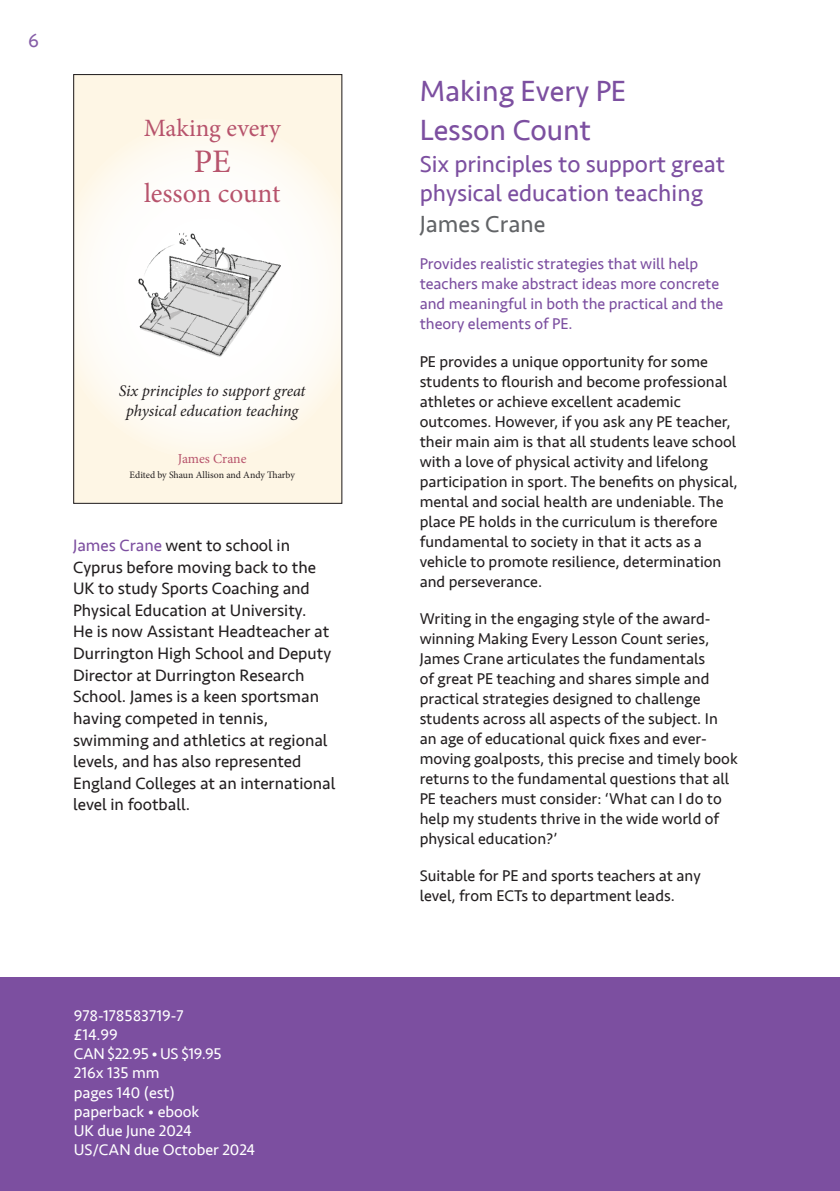
<style>
.page{position:relative;width:840px;height:1191px;background:#fff}
.page>*{position:absolute;margin:0;border:0;box-sizing:border-box;transform-origin:0 0}
.t1{font:32.8px "Minion Pro";color:#b7536c}
.BL_Author{font:30px "Seravek";color:#7c4fa0}
.t2{font:27.4px "Minion Pro";color:#b7536c}
.t3{font:25px "Minion Pro";color:#b7536c}
.BL_Author-2{font:24px/28.8px "Seravek";color:#7c4fa0}
.BL_Author-3{font:24px "Seravek";color:#626467}
.t4{font:20px "Seravek";color:#855da7}
.BL_body_sans{font:17px/21.6px "Seravek";color:#231f20}
.t5{font:italic 16.2px/19.4px "Minion Pro";letter-spacing:-.01em;color:#231f20;text-align:center}
.BL_body_sans-2{font:16px/20px "Seravek";color:#231f20}
.BL_body_sans-3{font:16px/20px "Seravek";color:#7c4fa0}
.BL_Spec{font:16px "Seravek";color:#fff}
.BL_Spec-2{font:16px "Seravek";letter-spacing:-.03em;color:#fff}
.t6{font:13.8px "Minion Pro";letter-spacing:-.005em;color:#b7536c}
.t7{font:9.8px "Minion Pro";letter-spacing:-.005em;color:#231f20}
.s1{color:#7d4fa0}
</style>
<div class="page">
<div style="left:0;top:977px;width:839px;height:214px;background:#7c4fa0"></div>
<div style="left:74px;top:75px;width:267px;height:428px;background:#fef6e5"></div>
<svg style="left:75px;top:136px;width:265px;height:307px"></svg>
<img style="left:113px;top:195px;width:189px;height:189px">
<div style="left:73px;top:74px;width:269px;height:430px;border:1px solid #231f20"></div>
<p class="t4" style="left:28px;top:25px;width:12px">6</p>
<p class="t3" style="left:144px;top:111px;width:138px">Making every</p>
<p class="t1" style="left:193px;top:140px;width:39px">PE</p>
<p class="t2" style="left:144px;top:174px;width:138px">lesson count</p>
<p class="t5" style="left:119px;top:381px;width:188px">Six principles to support great physical education teaching</p>
<p class="t6" style="left:178px;top:449px;width:70px">James Crane</p>
<p class="t7" style="left:129px;top:468px;width:167px">Edited by Shaun Allison and Andy Tharby</p>
<p class="BL_body_sans" style="left:73px;top:534px;width:263px"><span class="s1">James Crane</span> went to school in<br>Cyprus before moving back to the<br>UK to study Sports Coaching and<br>Physical Education at University.<br>He is now Assistant Headteacher at<br>Durrington High School and Deputy<br>Director at Durrington Research<br>School. James is a keen sportsman having competed in tennis, swimming and athletics at regional levels, and has also represented<br>England Colleges at an international level in football.</p>
<p class="BL_Spec" style="left:74px;top:1003px;width:111px">978-178583719-7</p>
<p class="BL_Spec" style="left:74px;top:1022px;width:46px">£14.99</p>
<p class="BL_Spec-2" style="left:74px;top:1041px;width:149px">CAN $22.95 • US $19.95</p>
<p class="BL_Spec" style="left:74px;top:1060px;width:87px">216x 135 mm</p>
<p class="BL_Spec" style="left:74px;top:1079px;width:103px">pages 140 (est)</p>
<p class="BL_Spec" style="left:74px;top:1099px;width:127px">paperback • ebook</p>
<p class="BL_Spec" style="left:74px;top:1118px;width:119px">UK due June 2024</p>
<p class="BL_Spec" style="left:74px;top:1137px;width:183px">US/CAN due October 2024</p>
<p class="BL_Author" style="left:419px;top:68px;width:208px">Making Every PE</p>
<p class="BL_Author" style="left:419px;top:107px;width:173px">Lesson Count</p>
<p class="BL_Author-2" style="left:419px;top:149px;width:307px">Six principles to support great physical education teaching</p>
<p class="BL_Author-3" style="left:419px;top:206px;width:127px">James Crane</p>
<p class="BL_body_sans-3" style="left:419px;top:254px;width:305px">Provides realistic strategies that will help teachers make abstract ideas more concrete and meaningful in both the practical and the theory elements of PE.</p>
<p class="BL_body_sans-2" style="left:419px;top:351px;width:319px">PE provides a unique opportunity for some students to flourish and become professional athletes or achieve excellent academic outcomes. However, if you ask any PE teacher, their main aim is that all students leave school with a love of physical activity and lifelong participation in sport. The benefits on physical, mental and social health are undeniable. The place PE holds in the curriculum is therefore fundamental to society in that it acts as a vehicle to promote resilience, determination and perseverance.</p>
<p class="BL_body_sans-2" style="left:419px;top:608px;width:319px">Writing in the engaging style of the award&shy;winning Making Every Lesson Count series, James Crane articulates the fundamentals<br>of great PE teaching and shares simple and practical strategies designed to challenge students across all aspects of the subject. In an age of educational quick fixes and ever&shy;moving goalposts, this precise and timely book returns to the fundamental questions that all PE teachers must consider: ‘What can I do to help my students thrive in the wide world of physical education?’</p>
<p class="BL_body_sans-2" style="left:419px;top:865px;width:282px">Suitable for PE and sports teachers at any level, from ECTs to department leads.</p>
</div>
